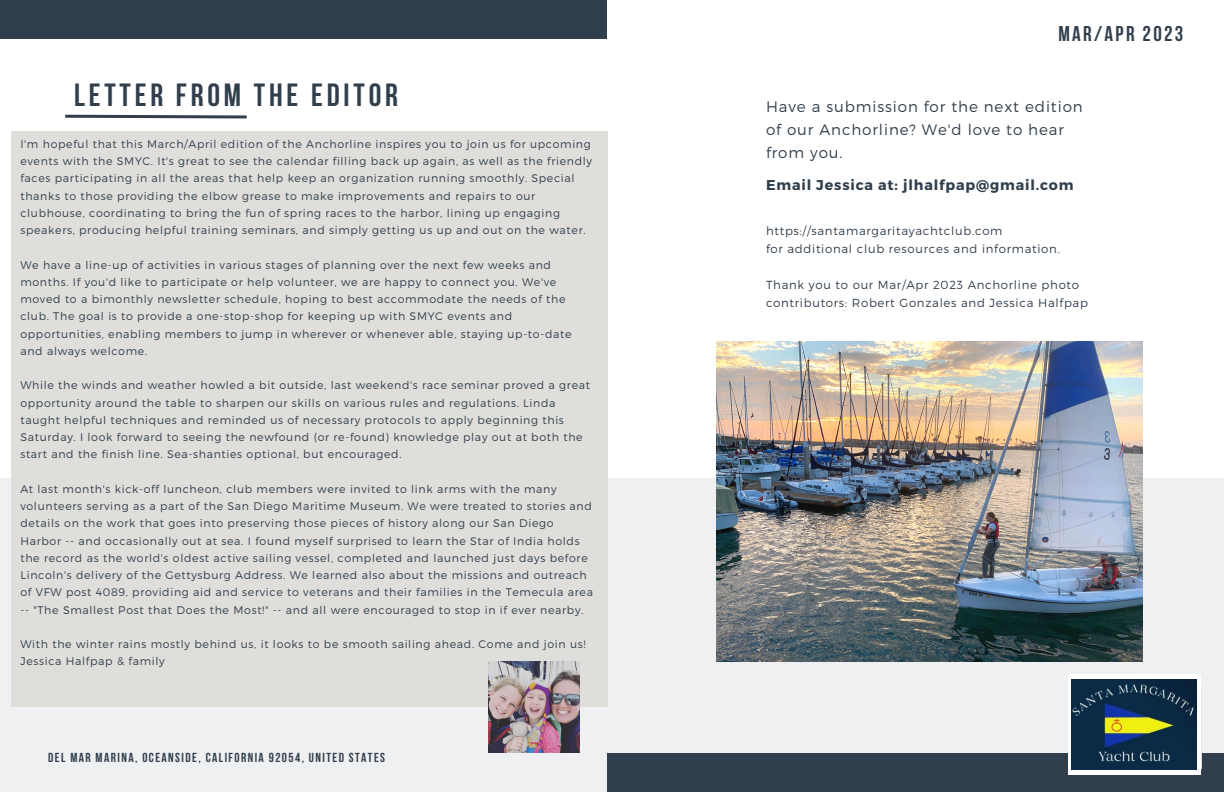
<style>
.page{position:relative;width:1224px;height:792px;background:#fff}
.page>*{position:absolute;margin:0;border:0;box-sizing:border-box;transform-origin:0 0}
.t1{font:700 32px "Bebas Neue";letter-spacing:.12em;color:#313f4c}
.t2{font:700 21.3px "Bebas Neue";letter-spacing:.11em;color:#313f4c}
.t3{font:300 15.1px/23.2px "Montserrat";letter-spacing:.06em;color:#313f4c}
.t4{font:700 14.2px "Montserrat";letter-spacing:.06em;color:#313f4c}
.t5{font:700 13px "Bebas Neue";letter-spacing:.11em;color:#313f4c}
.t6{font:300 11.7px/18px "Montserrat";letter-spacing:.06em;color:#313f4c}
.t7{font:300 11px/17.2px "Montserrat";letter-spacing:.06em;color:#313f4c}
</style>
<div class="page">
<div style="left:0;top:478px;width:1224px;height:314px;background:#eff0f1"></div>
<div style="left:11px;top:131px;width:596px;height:576px;background:#dfdedb"></div>
<svg style="left:65px;top:114px;width:182px;height:5px"></svg>
<div style="left:607px;top:753px;width:617px;height:39px;background:#313f4c"></div>
<div style="left:0;top:0;width:607px;height:39px;background:#313f4c"></div>
<div style="left:1068px;top:674px;width:132px;height:101px;background:#fff"></div>
<img style="left:1071px;top:679px;width:126px;height:91px">
<img style="left:716px;top:341px;width:427px;height:321px">
<img style="left:488px;top:661px;width:92px;height:92px">
<h1 class="t1" style="left:74px;top:82px;width:326px">LETTER FROM THE EDITOR</h1>
<p class="t7" style="left:20px;top:135px;width:573px">I'm hopeful that this March/April edition of the Anchorline inspires you to join us for upcoming events with the SMYC. It's great to see the calendar filling back up again, as well as the friendly faces participating in all the areas that help keep an organization running smoothly. Special thanks to those providing the elbow grease to make improvements and repairs to our clubhouse, coordinating to bring the fun of spring races to the harbor, lining up engaging speakers, producing helpful training seminars, and simply getting us up and out on the water.</p>
<p class="t7" style="left:20px;top:255px;width:553px">We have a line-up of activities in various stages of planning over the next few weeks and months. If you'd like to participate or help volunteer, we are happy to connect you. We've moved to a bimonthly newsletter schedule, hoping to best accommodate the needs of the club. The goal is to provide a one-stop-shop for keeping up with SMYC events and opportunities, enabling members to jump in wherever or whenever able, staying up-to-date and always welcome.</p>
<p class="t7" style="left:20px;top:376px;width:571px">While the winds and weather howled a bit outside, last weekend's race seminar proved a great opportunity around the table to sharpen our skills on various rules and regulations. Linda taught helpful techniques and reminded us of necessary protocols to apply beginning this Saturday. I look forward to seeing the newfound (or re-found) knowledge play out at both the start and the finish line. Sea-shanties optional, but encouraged.</p>
<p class="t7" style="left:20px;top:480px;width:574px">At last month's kick-off luncheon, club members were invited to link arms with the many volunteers serving as a part of the San Diego Maritime Museum. We were treated to stories and details on the work that goes into preserving those pieces of history along our San Diego Harbor -- and occasionally out at sea. I found myself surprised to learn the Star of India holds the record as the world's oldest active sailing vessel, completed and launched just days before Lincoln's delivery of the Gettysburg Address. We learned also about the missions and outreach of VFW post 4089, providing aid and service to veterans and their families in the Temecula area -- "The Smallest Post that Does the Most!" -- and all were encouraged to stop in if ever nearby.</p>
<p class="t7" style="left:20px;top:635px;width:567px">With the winter rains mostly behind us, it looks to be smooth sailing ahead. Come and join us!<br>Jessica Halfpap &amp; family</p>
<p class="t5" style="left:48px;top:753px;width:338px">DEL MAR MARINA, OCEANSIDE, CALIFORNIA 92054, UNITED STATES</p>
<h2 class="t2" style="left:1058px;top:25px;width:127px">MAR/APR 2023</h2>
<h3 class="t3" style="left:766px;top:94px;width:318px">Have a submission for the next edition of our Anchorline? We'd love to hear from you.</h3>
<p class="t4" style="left:766px;top:176px;width:309px">Email Jessica at: jlhalfpap@gmail.com</p>
<p class="t6" style="left:766px;top:221px;width:295px">https://santamargaritayachtclub.com<br>for additional club resources and information.</p>
<p class="t6" style="left:766px;top:275px;width:324px">Thank you to our Mar/Apr 2023 Anchorline photo contributors: Robert Gonzales and Jessica Halfpap</p>
</div>
